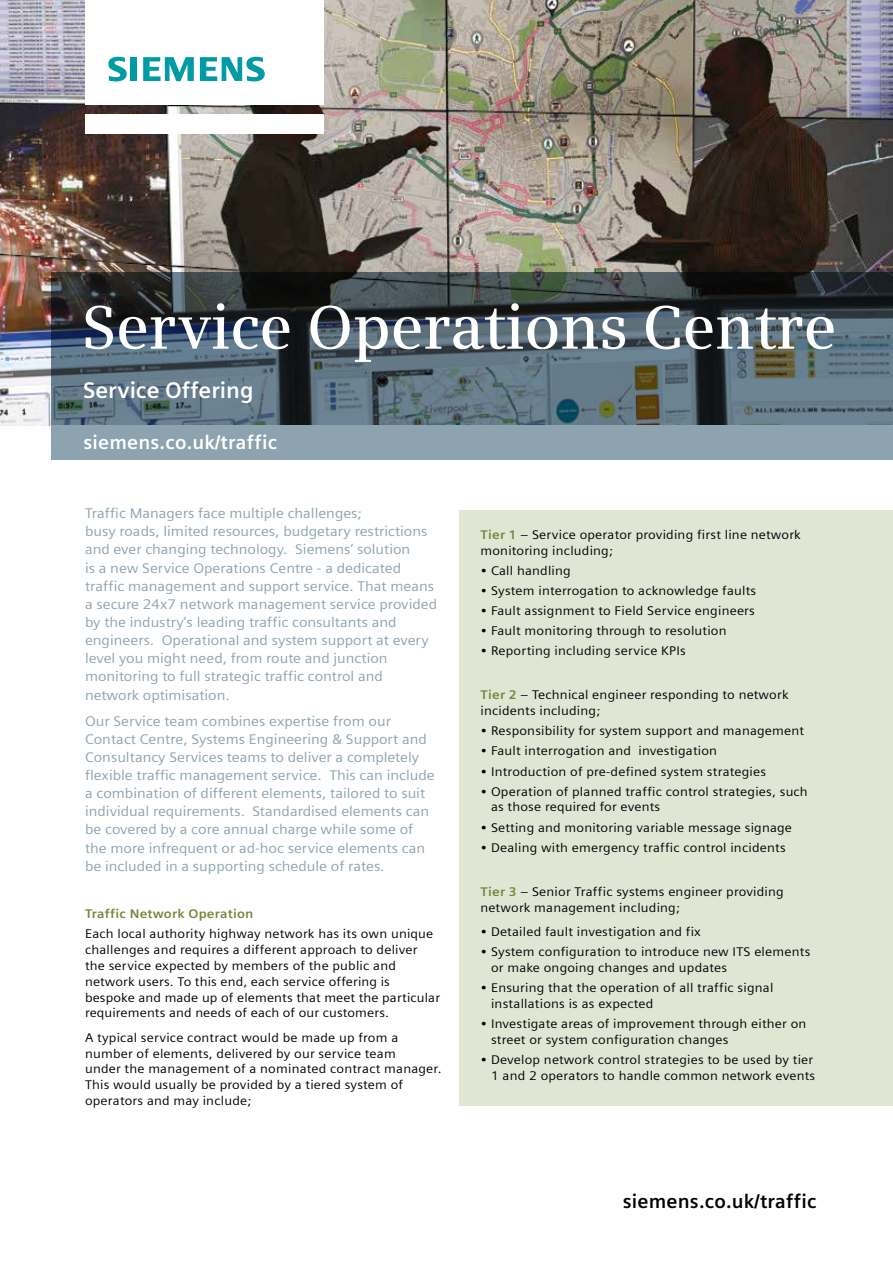
<style>
.page{position:relative;width:893px;height:1263px;background:#fff}
.page>*{position:absolute;margin:0;border:0;box-sizing:border-box;transform-origin:0 0}
.t1{font:600 61.5px "Siemens Serif";letter-spacing:-.01em;color:#fff}
.t2{font:700 22.5px "Siemens Sans";color:#fff}
.t3{font:700 19.5px "Siemens Sans";letter-spacing:.01em;color:#000}
.t4{font:700 19.5px "Siemens Sans";letter-spacing:.01em;color:#fff}
.t5{font:13.95px/18.1px "Siemens Sans";color:#8da3b0;scale:1.08 1}
.t6{font:12.6px/15.8px "Siemens Sans";letter-spacing:.015em;color:#000;scale:1.08 1}
.t7{font:700 12.6px "Siemens Sans";letter-spacing:.015em;color:#718737;scale:1.08 1}
.s1{font-weight:700;color:#718737}
</style>
<div class="page">
<div style="left:459px;top:510px;width:434px;height:596px;background:#e0e6d4"></div>
<img style="left:0;top:0;width:893px;height:425px">
<div style="left:85px;top:114px;width:238px;height:19px;background:#fff"></div>
<div style="left:85px;top:0;width:238px;height:105px;background:#fff"></div>
<svg style="left:108px;top:57px;width:19px;height:24px"></svg>
<div style="left:130px;top:57px;width:7px;height:24px;background:#009ba4"></div>
<svg style="left:143px;top:57px;width:51px;height:24px"></svg>
<svg style="left:200px;top:57px;width:65px;height:24px"></svg>
<svg style="left:51px;top:272px;width:842px;height:153px;background:#48565f"></svg>
<div style="left:51px;top:425px;width:842px;height:34px;background:#8da3b0"></div>
<h1 class="t1" style="left:82px;top:293px;width:757px">Service Operations Centre</h1>
<h2 class="t2" style="left:83px;top:377px;width:172px">Service Offering</h2>
<h3 class="t4" style="left:83px;top:431px;width:195px">siemens.co.uk/traffic</h3>
<p class="t5" style="left:85px;top:504px;width:327px">Traffic Managers face multiple challenges;<br>busy roads, limited resources, budgetary restrictions and ever changing technology. Siemens’ solution<br>is a new Service Operations Centre - a dedicated traffic management and support service. That means a secure 24x7 network management service provided by the industry’s leading traffic consultants and engineers. Operational and system support at every level you might need, from route and junction monitoring to full strategic traffic control and network optimisation.</p>
<p class="t5" style="left:85px;top:712px;width:325px">Our Service team combines expertise from our Contact Centre, Systems Engineering &amp; Support and Consultancy Services teams to deliver a completely flexible traffic management service. This can include a combination of different elements, tailored to suit individual requirements. Standardised elements can be covered by a core annual charge while some of the more infrequent or ad-hoc service elements can be included in a supporting schedule of rates.</p>
<p class="t7" style="left:85px;top:907px;width:157px">Traffic Network Operation</p>
<p class="t6" style="left:85px;top:926px;width:330px">Each local authority highway network has its own unique challenges and requires a different approach to deliver the service expected by members of the public and network users. To this end, each service offering is bespoke and made up of elements that meet the particular requirements and needs of each of our customers.</p>
<p class="t6" style="left:85px;top:1029px;width:332px">A typical service contract would be made up from a number of elements, delivered by our service team<br>under the management of a nominated contract manager.<br>This would usually be provided by a tiered system of operators and may include;</p>
<p class="t6" style="left:480px;top:527px;width:298px"><span class="s1">Tier 1</span> – Service operator providing first line network monitoring including;</p>
<p class="t6" style="left:480px;top:563px;width:85px">• Call handling</p>
<p class="t6" style="left:480px;top:583px;width:257px">• System interrogation to acknowledge faults</p>
<p class="t6" style="left:480px;top:603px;width:256px">• Fault assignment to Field Service engineers</p>
<p class="t6" style="left:480px;top:623px;width:229px">• Fault monitoring through to resolution</p>
<p class="t6" style="left:480px;top:643px;width:192px">• Reporting including service KPIs</p>
<p class="t6" style="left:480px;top:687px;width:287px"><span class="s1">Tier 2</span> – Technical engineer responding to network incidents including;</p>
<p class="t6" style="left:480px;top:723px;width:301px">• Responsibility for system support and management</p>
<p class="t6" style="left:480px;top:743px;width:221px">• Fault interrogation and investigation</p>
<p class="t6" style="left:480px;top:763px;width:266px">• Introduction of pre-defined system strategies</p>
<p class="t6" style="left:491px;top:783px;width:295px;text-indent:-11px">• Operation of planned traffic control strategies, such as those required for events</p>
<p class="t6" style="left:480px;top:819px;width:290px">• Setting and monitoring variable message signage</p>
<p class="t6" style="left:480px;top:839px;width:284px">• Dealing with emergency traffic control incidents</p>
<p class="t6" style="left:480px;top:884px;width:282px"><span class="s1">Tier 3</span> – Senior Traffic systems engineer providing network management including;</p>
<p class="t6" style="left:480px;top:924px;width:206px">• Detailed fault investigation and fix</p>
<p class="t6" style="left:491px;top:944px;width:297px;text-indent:-11px">• System configuration to introduce new ITS elements or make ongoing changes and updates</p>
<p class="t6" style="left:491px;top:980px;width:263px;text-indent:-11px">• Ensuring that the operation of all traffic signal installations is as expected</p>
<p class="t6" style="left:491px;top:1016px;width:294px;text-indent:-11px">• Investigate areas of improvement through either on street or system configuration changes</p>
<p class="t6" style="left:480px;top:1052px;width:311px;text-align:right">• Develop network control strategies to be used by tier<br>1 and 2 operators to handle common network events</p>
<h3 class="t3" style="left:623px;top:1190px;width:195px">siemens.co.uk/traffic</h3>
</div>
